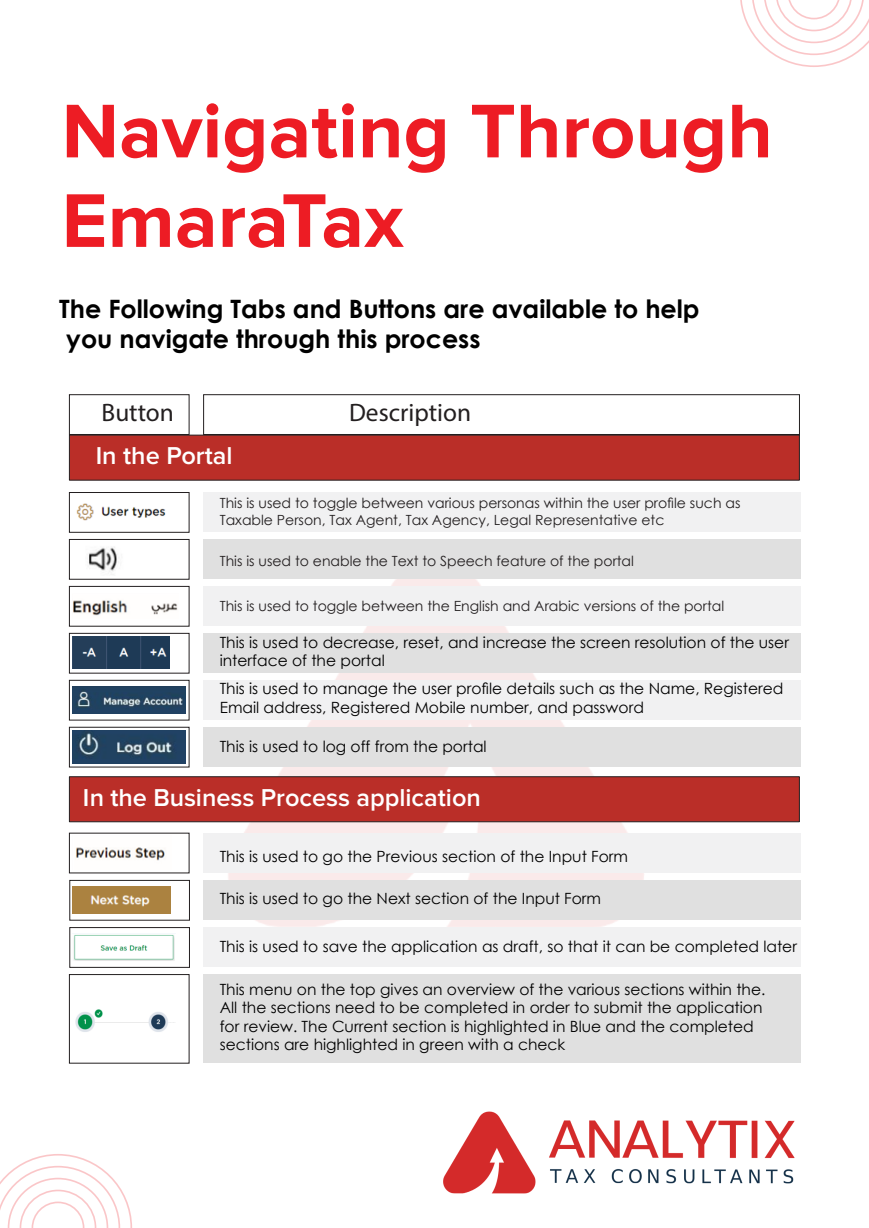
<style>
.page{position:relative;width:869px;height:1228px;background:#fff}
.page>*{position:absolute;margin:0;border:0;box-sizing:border-box;transform-origin:0 0}
.t1{font:700 78.75px/89.6px "Proxima Nova";color:#ed1c24}
.t2{font:700 25.2px/30.4px "Century Gothic";color:#000}
.t3{font:600 25.2px "Proxima Nova";color:#fff}
.t4{font:25.2px "Myriad Pro";color:#231f20}
.t5{font:15.4px/18.6px "Century Gothic";color:#000}
.t6{font:14px/16.8px "Century Gothic";color:#231f20}
</style>
<div class="page">
<img style="left:188px;top:509px;width:492px;height:486px">
<div style="left:69px;top:777px;width:730px;height:45px;background:#ba2e28;border:1px solid #231f20"></div>
<div style="left:69px;top:492px;width:120px;height:40px;background:#fff;border:1px solid #231f20"></div>
<div style="left:69px;top:539px;width:120px;height:40px;background:#fff;border:1px solid #231f20"></div>
<div style="left:69px;top:586px;width:120px;height:40px;background:#fff;border:1px solid #231f20"></div>
<div style="left:69px;top:633px;width:120px;height:40px;background:#fff;border:1px solid #231f20"></div>
<div style="left:69px;top:680px;width:120px;height:40px;background:#fff;border:1px solid #231f20"></div>
<img style="left:73px;top:600px;width:105px;height:16px">
<div style="left:203px;top:492px;width:597px;height:40px;background:#f1f1f2"></div>
<div style="left:203px;top:539px;width:597px;height:40px;background:#e0e0e0"></div>
<div style="left:203px;top:586px;width:597px;height:40px;background:#f1f1f2"></div>
<div style="left:203px;top:633px;width:597px;height:40px;background:#e0e0e0"></div>
<div style="left:203px;top:680px;width:597px;height:40px;background:#f1f1f2"></div>
<div style="left:203px;top:727px;width:597px;height:40px;background:#e0e0e0"></div>
<svg style="left:69px;top:727px;width:120px;height:40px"></svg>
<div style="left:69px;top:833px;width:120px;height:40px;background:#fff"></div>
<img style="left:76px;top:847px;width:89px;height:14px">
<div style="left:203px;top:833px;width:597px;height:40px;background:#f1f1f2"></div>
<div style="left:70px;top:880px;width:119px;height:40px;background:#fff;border:1px solid #231f20"></div>
<div style="left:203px;top:880px;width:597px;height:40px;background:#e0e0e0"></div>
<div style="left:70px;top:927px;width:119px;height:40px;background:#fff;border:1px solid #231f20"></div>
<div style="left:203px;top:927px;width:597px;height:40px;background:#f1f1f2"></div>
<div style="left:69px;top:974px;width:120px;height:89px;background:#fff;border:1px solid #231f20"></div>
<div style="left:203px;top:974px;width:597px;height:89px;background:#e0e0e0"></div>
<div style="left:69px;top:435px;width:730px;height:45px;background:#ba2e28;border:1px solid #231f20"></div>
<div style="left:69px;top:395px;width:120px;height:40px;background:#fff;border:1px solid #231f20"></div>
<div style="left:203px;top:395px;width:596px;height:40px;background:#fff;border:1px solid #231f20"></div>
<img style="left:76px;top:503px;width:90px;height:18px">
<img style="left:89px;top:547px;width:28px;height:28px">
<img style="left:73px;top:636px;width:97px;height:32px">
<img style="left:73px;top:686px;width:112px;height:28px">
<img style="left:73px;top:730px;width:113px;height:33px">
<img style="left:73px;top:887px;width:97px;height:27px">
<img style="left:73px;top:934px;width:102px;height:27px">
<img style="left:75px;top:1009px;width:100px;height:23px">
<svg style="left:0;top:1154px;width:132px;height:74px"></svg>
<svg style="left:740px;top:0;width:128px;height:67px"></svg>
<img style="left:443px;top:1111px;width:352px;height:83px">
<h1 class="t1" style="left:62px;top:90px;width:712px">Navigating Through<br>EmaraTax</h1>
<h2 class="t2" style="left:59px;top:292px;width:641px">The Following Tabs and Buttons are available to help you navigate through this process</h2>
<h2 class="t4" style="left:102px;top:397px;width:74px">Button</h2>
<h2 class="t4" style="left:349px;top:397px;width:124px">Description</h2>
<h2 class="t3" style="left:96px;top:444px;width:138px">In the Portal</h2>
<p class="t6" style="left:219px;top:494px;width:522px">This is used to toggle between various personas within the user profile such as<br>Taxable Person, Tax Agent, Tax Agency, Legal Representative etc</p>
<p class="t6" style="left:219px;top:552px;width:415px">This is used to enable the Text to Speech feature of the portal</p>
<p class="t6" style="left:219px;top:597px;width:505px">This is used to toggle between the English and Arabic versions of the portal</p>
<p class="t5" style="left:219px;top:633px;width:570px">This is used to decrease, reset, and increase the screen resolution of the user interface of the portal</p>
<p class="t5" style="left:219px;top:679px;width:565px">This is used to manage the user profile details such as the Name, Registered<br>Email address, Registered Mobile number, and password</p>
<p class="t5" style="left:219px;top:737px;width:268px">This is used to log off from the portal</p>
<h2 class="t3" style="left:83px;top:786px;width:399px">In the Business Process application</h2>
<p class="t5" style="left:219px;top:847px;width:409px">This is used to go the Previous section of the Input Form</p>
<p class="t5" style="left:219px;top:889px;width:383px">This is used to go the Next section of the Input Form</p>
<p class="t5" style="left:219px;top:937px;width:578px">This is used to save the application as draft, so that it can be completed later</p>
<p class="t5" style="left:219px;top:979px;width:547px">This menu on the top gives an overview of the various sections within the.<br>All the sections need to be completed in order to submit the application for review. The Current section is highlighted in Blue and the completed sections are highlighted in green with a check</p>
</div>
